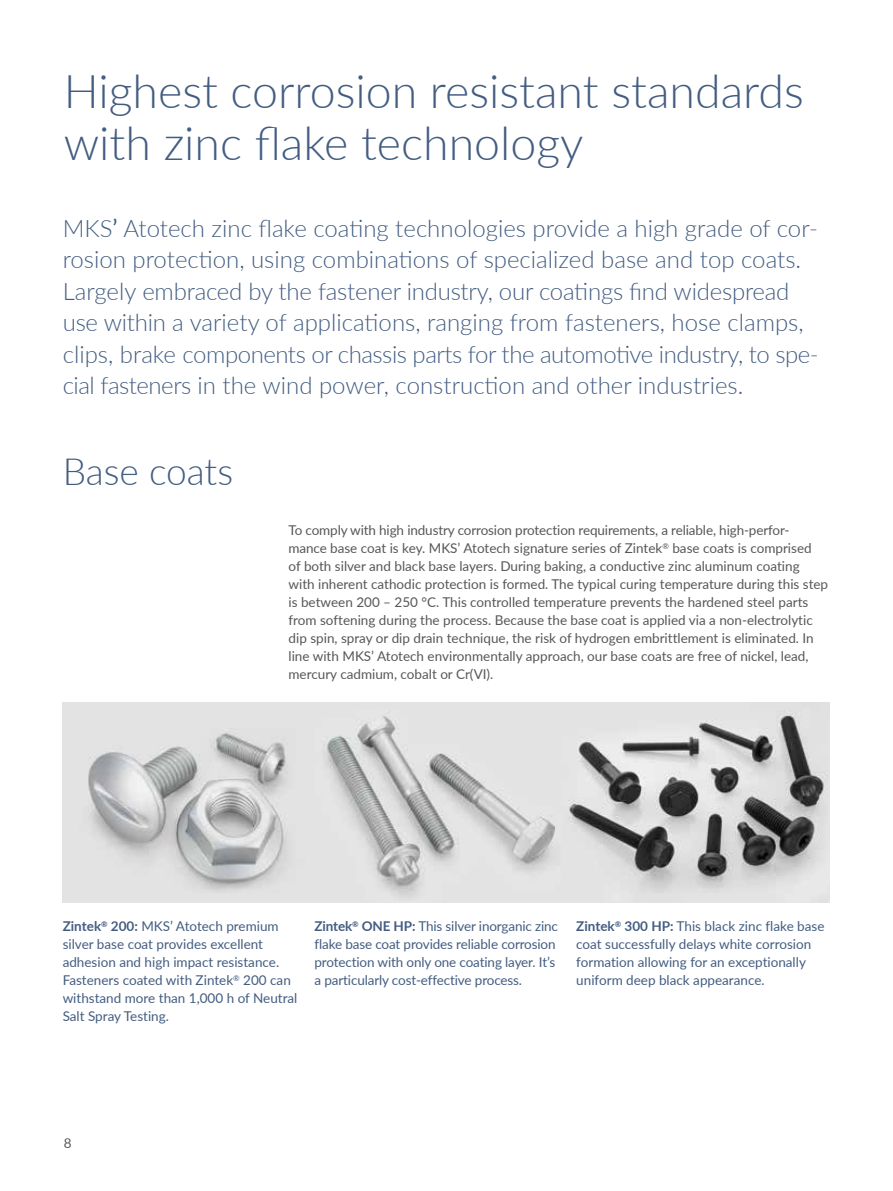
<style>
.page{position:relative;width:893px;height:1191px;background:#fff}
.page>*{position:absolute;margin:0;border:0;box-sizing:border-box;transform-origin:0 0}
.t1{font:300 46.5px/52.5px "Lato";color:#435d81}
.t2{font:300 37.5px "Lato";color:#435d81}
.t3{font:300 24px/31.5px "Lato";color:#435d81}
.t4{font:13.5px/18px "Lato";color:#575756}
.t5{font:13.5px/18px "Lato";color:#435d81}
.s1{font-weight:400}
.s2{font-weight:700}
</style>
<div class="page">
<img style="left:315px;top:703px;width:247px;height:199px">
<img style="left:562px;top:703px;width:267px;height:199px">
<img style="left:63px;top:703px;width:252px;height:199px">
<h1 class="t1" style="left:64px;top:63px;width:741px">Highest corrosion resistant standards with zinc flake technology</h1>
<p class="t3" style="left:63px;top:212px;width:758px">MKS<span class="s1">’</span> Atotech zinc flake coating technologies provide a high grade of cor&shy;rosion protection, using combinations of specialized base and top coats.<br>Largely embraced by the fastener industry, our coatings find widespread use within a variety of applications, ranging from fasteners, hose clamps, clips, brake components or chassis parts for the automotive industry, to spe&shy;cial fasteners in the wind power, construction and other industries.</p>
<h2 class="t2" style="left:63px;top:445px;width:172px">Base coats</h2>
<p class="t4" style="left:289px;top:521px;width:541px">To comply with high industry corrosion protection requirements, a reliable, high-perfor&shy;mance base coat is key. MKS’ Atotech signature series of Zintek<sup>®</sup> base coats is comprised<br>of both silver and black base layers. During baking, a conductive zinc aluminum coating with inherent cathodic protection is formed. The typical curing temperature during this step is between 200 – 250 °C. This controlled temperature prevents the hardened steel parts from softening during the process. Because the base coat is applied via a non-electrolytic dip spin, spray or dip drain technique, the risk of hydrogen embrittlement is eliminated. In line with MKS’ Atotech environmentally approach, our base coats are free of nickel, lead, mercury cadmium, cobalt or Cr(VI).</p>
<p class="t5" style="left:63px;top:917px;width:236px"><span class="s2">Zintek</span><sup>®</sup> <span class="s2">200:</span> MKS’ Atotech premium silver base coat provides excellent adhesion and high impact resistance.<br>Fasteners coated with Zintek<sup>®</sup> 200 can withstand more than 1,000 h of Neutral Salt Spray Testing.</p>
<p class="t5" style="left:315px;top:917px;width:245px"><span class="s2">Zintek</span><sup>®</sup> <span class="s2">ONE HP:</span> This silver inorganic zinc flake base coat provides reliable corrosion protection with only one coating layer. It’s a particularly cost-effective process.</p>
<p class="t5" style="left:576px;top:917px;width:250px"><span class="s2">Zintek</span><sup>®</sup> <span class="s2">300 HP:</span> This black zinc flake base coat successfully delays white corrosion formation allowing for an exceptionally uniform deep black appearance.</p>
<p class="t4" style="left:64px;top:1134px;width:9px">8</p>
</div>
